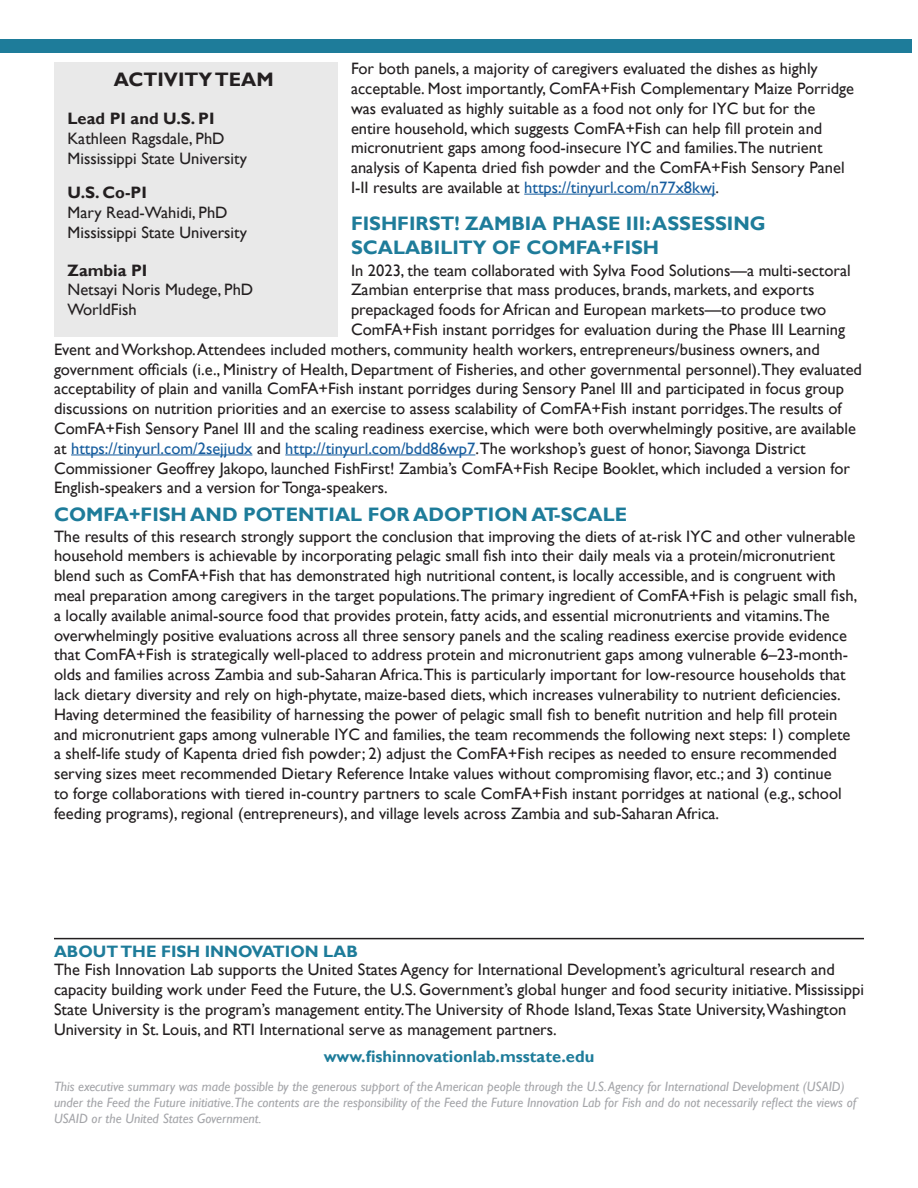
<style>
.page{position:relative;width:918px;height:1188px;background:#fff}
.page>*{position:absolute;margin:0;border:0;box-sizing:border-box;transform-origin:0 0}
.t1{font:700 19.5px/23.4px "Gill Sans";color:#1e7c9a}
.t2{font:700 19.5px "Gill Sans";color:#231f20}
.t3{font:16.5px/19.8px "Gill Sans";color:#231f20}
.t4{font:16.5px "Gill Sans";color:#175d9e}
.t5{font:700 16.5px "Gill Sans";color:#1e7c9a}
.t6{font:700 16.5px "Gill Sans";color:#231f20}
.t7{font:italic 13.5px/16.2px "Gill Sans";color:#a4a5a9}
.s1{color:#175d9e}
.s2{color:#231f20}
</style>
<div class="page">
<div style="left:0;top:39px;width:912px;height:13px;background:#1e7c9a"></div>
<div style="left:54px;top:63px;width:284px;height:274px;background:#e9e9e9"></div>
<hr style="left:71px;top:455px;width:181px;height:1px;background:#175d9e">
<hr style="left:285px;top:455px;width:190px;height:1px;background:#175d9e">
<hr style="left:54px;top:938px;width:810px;height:1px;background:#231f20">
<hr style="left:524px;top:194px;width:192px;height:1px;background:#175d9e">
<p class="t3" style="left:351px;top:59px;width:505px">For both panels, a majority of caregivers evaluated the dishes as highly acceptable. Most importantly, ComFA+Fish Complementary Maize Porridge was evaluated as highly suitable as a food not only for IYC but for the entire household, which suggests ComFA+Fish can help fill protein and micronutrient gaps among food-insecure IYC and families.The nutrient analysis of Kapenta dried fish powder and the ComFA+Fish Sensory Panel I-II results are available at <span class="s1">https://tinyurl.com/n77x8kwj</span>.</p>
<p class="t2" style="left:114px;top:68px;width:161px">ACTIVITY TEAM</p>
<p class="t6" style="left:68px;top:109px;width:149px">Lead PI and U.S. PI</p>
<p class="t3" style="left:68px;top:129px;width:159px">Kathleen Ragsdale, PhD</p>
<p class="t3" style="left:68px;top:149px;width:181px">Mississippi State University</p>
<p class="t6" style="left:68px;top:183px;width:81px">U.S. Co-PI</p>
<p class="t3" style="left:68px;top:203px;width:162px">Mary Read-Wahidi, PhD</p>
<p class="t3" style="left:68px;top:223px;width:181px">Mississippi State University</p>
<p class="t6" style="left:68px;top:260px;width:81px">Zambia PI</p>
<p class="t3" style="left:68px;top:280px;width:187px">Netsayi Noris Mudege, PhD</p>
<p class="t3" style="left:68px;top:300px;width:71px">WorldFish</p>
<p class="t1" style="left:351px;top:212px;width:416px">FISHFIRST! ZAMBIA PHASE III: ASSESSING<br>SCALABILITY OF COMFA+FISH</p>
<p class="t3" style="left:351px;top:260px;width:501px">In 2023, the team collaborated with Sylva Food Solutions—a multi-sectoral</p>
<p class="t3" style="left:351px;top:280px;width:465px">Zambian enterprise that mass produces, brands, markets, and exports</p>
<p class="t3" style="left:351px;top:300px;width:477px">prepackaged foods for African and European markets—to produce two</p>
<p class="t3" style="left:351px;top:320px;width:496px">ComFA+Fish instant porridges for evaluation during the Phase III Learning</p>
<p class="t3" style="left:54px;top:340px;width:767px">Event and Workshop. Attendees included mothers, community health workers, entrepreneurs/business owners, and</p>
<p class="t3" style="left:54px;top:359px;width:809px">government officials (i.e., Ministry of Health, Department of Fisheries, and other governmental personnel).They evaluated</p>
<p class="t3" style="left:54px;top:379px;width:792px">acceptability of plain and vanilla ComFA+Fish instant porridges during Sensory Panel III and participated in focus group</p>
<p class="t3" style="left:54px;top:399px;width:789px">discussions on nutrition priorities and an exercise to assess scalability of ComFA+Fish instant porridges.The results of</p>
<p class="t3" style="left:54px;top:419px;width:803px">ComFA+Fish Sensory Panel III and the scaling readiness exercise, which were both overwhelmingly positive, are available</p>
<p class="t4" style="left:54px;top:439px;width:753px"><span class="s2">at</span> https://tinyurl.com/2sejjudx <span class="s2">and</span> http://tinyurl.com/bdd86wp7<span class="s2">.The workshop’s guest of honor, Siavonga District</span></p>
<p class="t3" style="left:54px;top:458px;width:798px">Commissioner Geoffrey Jakopo, launched FishFirst! Zambia’s ComFA+Fish Recipe Booklet, which included a version for</p>
<p class="t3" style="left:54px;top:478px;width:335px">English-speakers and a version for Tonga-speakers.</p>
<p class="t1" style="left:54px;top:503px;width:575px">COMFA+FISH AND POTENTIAL FOR ADOPTION AT-SCALE</p>
<p class="t3" style="left:54px;top:526px;width:805px">The results of this research strongly support the conclusion that improving the diets of at-risk IYC and other vulnerable household members is achievable by incorporating pelagic small fish into their daily meals via a protein/micronutrient blend such as ComFA+Fish that has demonstrated high nutritional content, is locally accessible, and is congruent with meal preparation among caregivers in the target populations.The primary ingredient of ComFA+Fish is pelagic small fish, a locally available animal-source food that provides protein, fatty acids, and essential micronutrients and vitamins.The overwhelmingly positive evaluations across all three sensory panels and the scaling readiness exercise provide evidence that ComFA+Fish is strategically well-placed to address protein and micronutrient gaps among vulnerable 6–23-month&shy;olds and families across Zambia and sub-Saharan Africa.This is particularly important for low-resource households that lack dietary diversity and rely on high-phytate, maize-based diets, which increases vulnerability to nutrient deficiencies.<br>Having determined the feasibility of harnessing the power of pelagic small fish to benefit nutrition and help fill protein and micronutrient gaps among vulnerable IYC and families, the team recommends the following next steps: 1) complete a shelf-life study of Kapenta dried fish powder; 2) adjust the ComFA+Fish recipes as needed to ensure recommended serving sizes meet recommended Dietary Reference Intake values without compromising flavor, etc.; and 3) continue<br>to forge collaborations with tiered in-country partners to scale ComFA+Fish instant porridges at national (e.g., school feeding programs), regional (entrepreneurs), and village levels across Zambia and sub-Saharan Africa.</p>
<p class="t5" style="left:54px;top:941px;width:305px">ABOUT THE FISH INNOVATION LAB</p>
<p class="t3" style="left:54px;top:960px;width:811px">The Fish Innovation Lab supports the United States Agency for International Development’s agricultural research and capacity building work under Feed the Future, the U.S. Government’s global hunger and food security initiative. Mississippi State University is the program’s management entity.The University of Rhode Island,Texas State University,Washington University in St. Louis, and RTI International serve as management partners.</p>
<p class="t5" style="left:324px;top:1046px;width:272px">www.fishinnovationlab.msstate.edu</p>
<p class="t7" style="left:54px;top:1078px;width:804px">This executive summary was made possible by the generous support of the American people through the U.S. Agency for International Development (USAID) under the Feed the Future initiative.The contents are the responsibility of the Feed the Future Innovation Lab for Fish and do not necessarily reflect the views of<br>USAID or the United States Government.</p>
</div>
